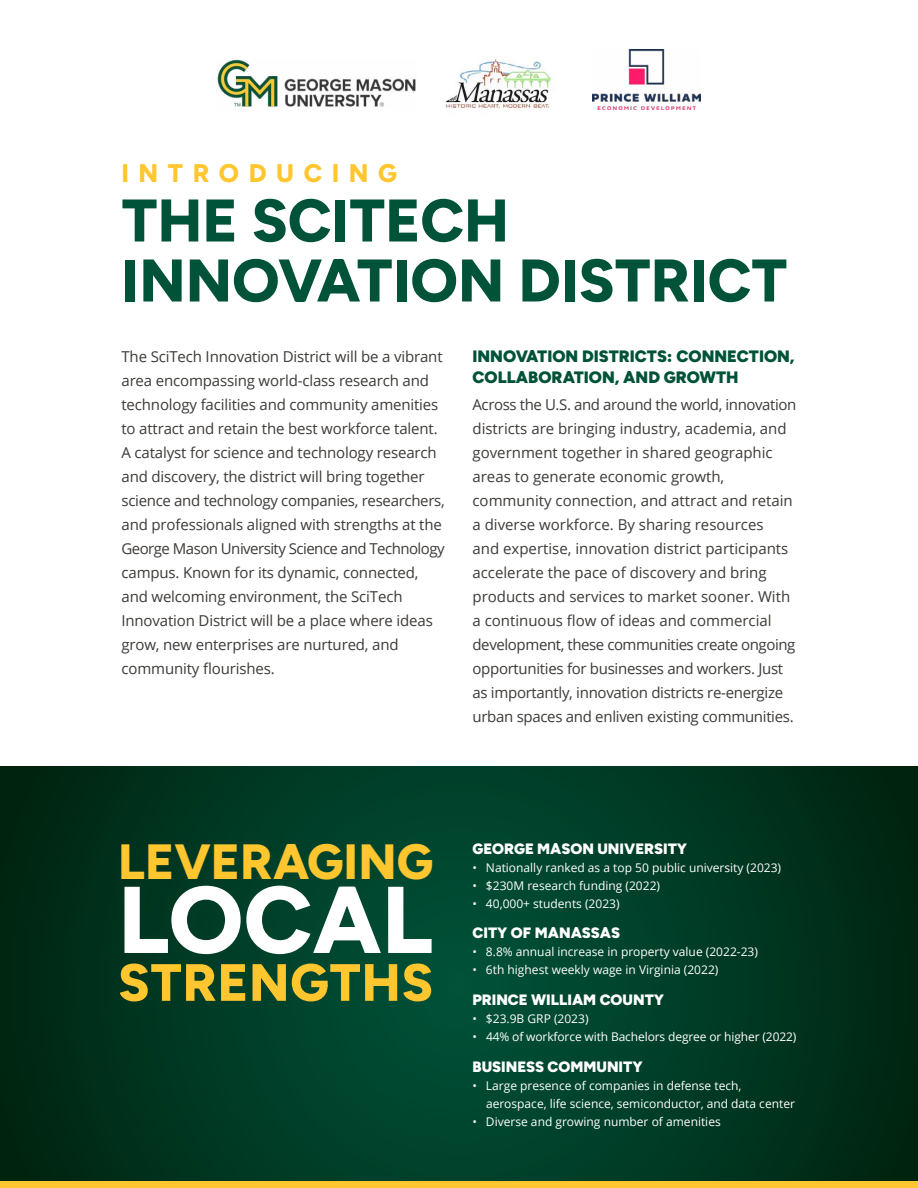
<style>
.page{position:relative;width:918px;height:1188px;background:#fff}
.page>*{position:absolute;margin:0;border:0;box-sizing:border-box;transform-origin:0 0}
.t1{font:300 94.5px "Figtree";color:#fff}
.t2{font:300 60px/60px "Figtree";color:#005238}
.t3{font:300 52.35px "Figtree";letter-spacing:.015em;color:#ffc62f}
.t4{font:300 49.5px "Figtree";letter-spacing:.005em;color:#ffc62f}
.t5{font:300 25.5px "Figtree";letter-spacing:.375em;color:#ffc62f}
.t6{font:300 16.5px/21px "Figtree";color:#005238}
.t7{font:15px/24px "Open Sans";letter-spacing:-.01em;color:#3d3a36}
.t8{font:300 15px "Figtree";color:#fff}
.t9{font:12px/18px "Open Sans";color:#fff}
</style>
<div class="page">
<svg style="left:0;top:766px;width:918px;height:416px;background:#003822"></svg>
<div style="left:100px;top:823px;width:353px;height:199px;background:#005238;opacity:.15"></div>
<div style="left:0;top:1182px;width:918px;height:6px;background:#ffc62f"></div>
<img style="left:218px;top:60px;width:198px;height:47px">
<img style="left:445px;top:56px;width:110px;height:53px">
<img style="left:592px;top:49px;width:108px;height:60px">
<h3 class="t5" style="left:122px;top:161px;width:277px">INTRODUCING</h3>
<h2 class="t2" style="left:122px;top:193px;width:667px">THE SCITECH<br>INNOVATION DISTRICT</h2>
<p class="t7" style="left:122px;top:346px;width:325px">The SciTech Innovation District will be a vibrant area encompassing world-class research and technology facilities and community amenities to attract and retain the best workforce talent.<br>A catalyst for science and technology research and discovery, the district will bring together science and technology companies, researchers, and professionals aligned with strengths at the George Mason University Science and Technology campus. Known for its dynamic, connected, and welcoming environment, the SciTech Innovation District will be a place where ideas grow, new enterprises are nurtured, and community flourishes.</p>
<p class="t6" style="left:472px;top:346px;width:324px">INNOVATION DISTRICTS: CONNECTION,<br>COLLABORATION, AND GROWTH</p>
<p class="t7" style="left:472px;top:394px;width:326px">Across the U.S. and around the world, innovation districts are bringing industry, academia, and government together in shared geographic areas to generate economic growth, community connection, and attract and retain a diverse workforce. By sharing resources<br>and expertise, innovation district participants accelerate the pace of discovery and bring products and services to market sooner. With a continuous flow of ideas and commercial development, these communities create ongoing opportunities for businesses and workers. Just as importantly, innovation districts re-energize urban spaces and enliven existing communities.</p>
<h3 class="t4" style="left:118px;top:840px;width:317px">LEVERAGING</h3>
<h1 class="t1" style="left:118px;top:878px;width:317px">LOCAL</h1>
<h3 class="t3" style="left:118px;top:959px;width:317px">STRENGTHS</h3>
<p class="t8" style="left:472px;top:842px;width:216px">GEORGE MASON UNIVERSITY</p>
<p class="t9" style="left:472px;top:859px;width:310px">• Nationally ranked as a top 50 public university (2023)</p>
<p class="t9" style="left:472px;top:877px;width:189px">• $230M research funding (2022)</p>
<p class="t9" style="left:472px;top:895px;width:149px">• 40,000+ students (2023)</p>
<p class="t8" style="left:472px;top:926px;width:149px">CITY OF MANASSAS</p>
<p class="t9" style="left:472px;top:944px;width:287px">• 8.8% annual increase in property value (2022-23)</p>
<p class="t9" style="left:472px;top:962px;width:247px">• 6th highest weekly wage in Virginia (2022)</p>
<p class="t8" style="left:472px;top:993px;width:193px">PRINCE WILLIAM COUNTY</p>
<p class="t9" style="left:472px;top:1011px;width:118px">• $23.9B GRP (2023)</p>
<p class="t9" style="left:472px;top:1029px;width:326px">• 44% of workforce with Bachelors degree or higher (2022)</p>
<p class="t8" style="left:472px;top:1060px;width:172px">BUSINESS COMMUNITY</p>
<p class="t9" style="left:486px;top:1078px;width:310px;text-indent:-14px">• Large presence of companies in defense tech, aerospace, life science, semiconductor, and data center</p>
<p class="t9" style="left:472px;top:1114px;width:250px">• Diverse and growing number of amenities</p>
</div>
